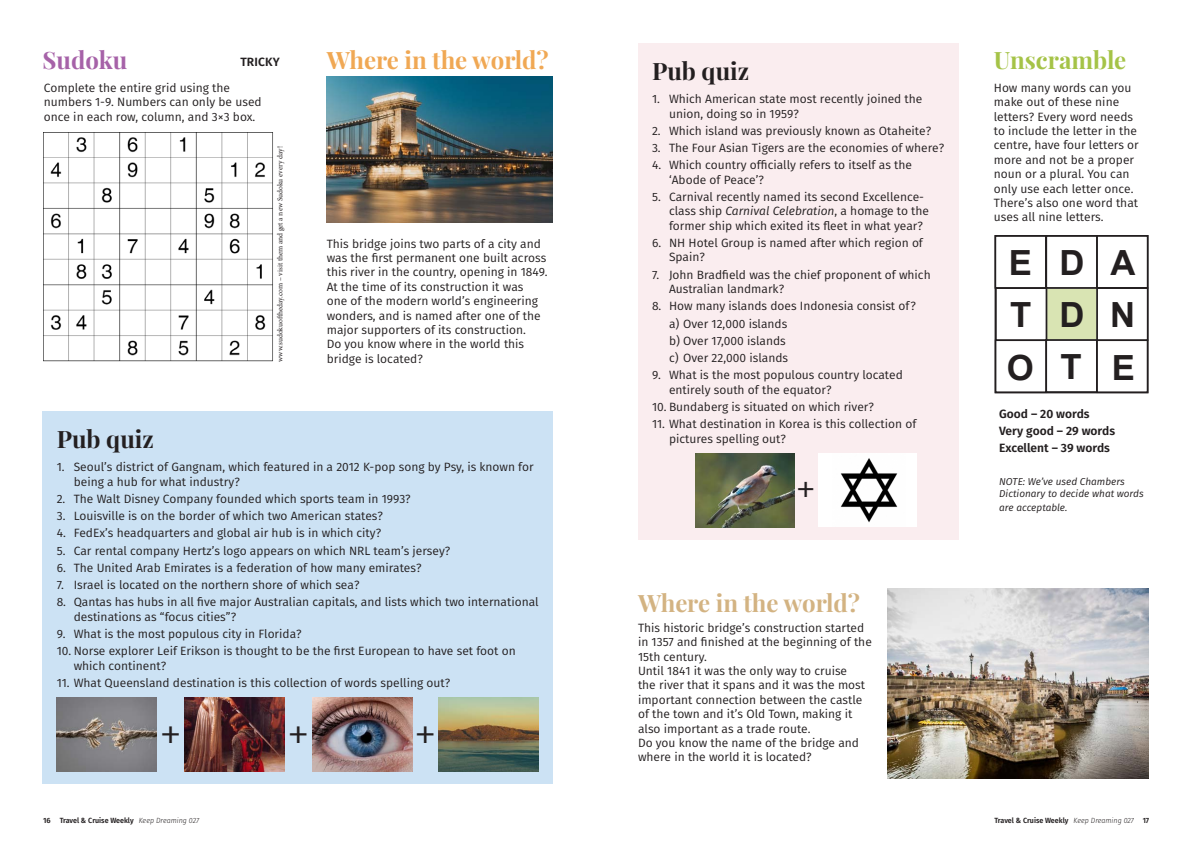
<style>
.page{position:relative;width:1191px;height:842px;background:#fff}
.page>*{position:absolute;margin:0;border:0;box-sizing:border-box;transform-origin:0 0}
.breakout{font:700 34.7px "Arial";color:#231f20}
.t1{font:700 34.2px "Minion Pro";color:#231f20}
.t2{font:700 31.1px "Minion Pro";color:#231f20}
.TD_lead_story_headli{font:700 24px "Playfair Display";letter-spacing:-.005em;color:#d3b382}
.TD_lead_story_headli-2{font:700 24px "Playfair Display";letter-spacing:-.005em;color:#f0a854}
.TCW_mini_head{font:700 24px "Playfair Display";color:#231f20}
.TCW_mini_head-2{font:700 24px "Playfair Display";color:#a5c347}
.TCW_mini_head-3{font:700 24px "Playfair Display";color:#a662a8}
.TCW_body{font:12px/14.4px "Fira Sans";color:#231f20}
.TCW_body-2{font:600 12px "Fira Sans";color:#231f20}
.TCW_body-3{font:italic 10px/12px "Fira Sans";color:#231f20}
.t3{font:7.5px "Minion Pro";color:#231f20}
.t4{font:600 7.5px "Fira Sans";color:#231f20}
.t5{font:600 7.5px "Fira Sans";color:#231f20;scale:.95 1}
.s1{font-style:italic}
.s2{font-weight:300;font-style:italic}
</style>
<div class="page">
<div style="left:43px;top:411px;width:510px;height:372px;background:#cce2f4"></div>
<div style="left:638px;top:43px;width:320px;height:497px;background:#faedef"></div>
<img style="left:326px;top:77px;width:227px;height:146px">
<img style="left:44px;top:132px;width:229px;height:230px">
<img style="left:57px;top:698px;width:100px;height:74px">
<img style="left:184px;top:698px;width:100px;height:74px">
<img style="left:312px;top:698px;width:100px;height:74px">
<img style="left:439px;top:698px;width:100px;height:74px">
<div style="left:994px;top:235px;width:52px;height:54px;border:2px solid #231f20"></div>
<div style="left:1045px;top:235px;width:52px;height:54px;border:2px solid #231f20"></div>
<div style="left:995px;top:287px;width:52px;height:54px;border:2px solid #231f20"></div>
<div style="left:1046px;top:288px;width:51px;height:52px;background:#d9e4b3"></div>
<div style="left:1046px;top:287px;width:52px;height:54px;border:2px solid #231f20"></div>
<div style="left:1096px;top:287px;width:52px;height:54px;border:2px solid #231f20"></div>
<div style="left:994px;top:339px;width:52px;height:54px;border:2px solid #231f20"></div>
<div style="left:1045px;top:339px;width:52px;height:54px;border:2px solid #231f20"></div>
<div style="left:1096px;top:339px;width:52px;height:54px;border:2px solid #231f20"></div>
<div style="left:1096px;top:235px;width:52px;height:54px;border:2px solid #231f20"></div>
<img style="left:887px;top:588px;width:261px;height:190px">
<div style="left:818px;top:453px;width:98px;height:74px;background:#fff"></div>
<img style="left:840px;top:458px;width:58px;height:65px">
<img style="left:695px;top:454px;width:99px;height:73px">
<p class="TCW_mini_head-3" style="left:43px;top:41px;width:86px">Sudoku</p>
<p class="TCW_body-2" style="left:240px;top:52px;width:41px">TRICKY</p>
<p class="TCW_body" style="left:44px;top:80px;width:219px">Complete the entire grid using the numbers 1-9. Numbers can only be used once in each row, column, and 3×3 box.</p>
<p class="t3" style="left:275px;top:362px;width:217px;rotate:-90deg">www.sudokuoftheday.com – visit them and get a new Sudoku every day!</p>
<p class="TD_lead_story_headli-2" style="left:327px;top:41px;width:223px">Where in the world?</p>
<p class="TCW_body" style="left:327px;top:236px;width:222px">This bridge joins two parts of a city and was the first permanent one built across this river in the country, opening in 1849.</p>
<p class="TCW_body" style="left:327px;top:279px;width:215px">At the time of its construction it was one of the modern world’s engineering wonders, and is named after one of the major supporters of its construction.</p>
<p class="TCW_body" style="left:327px;top:337px;width:199px">Do you know where in the world this bridge is located?</p>
<p class="TCW_mini_head" style="left:57px;top:420px;width:99px">Pub quiz</p>
<p class="TCW_body" style="left:74px;top:460px;width:461px;text-indent:-17px">1. Seoul’s district of Gangnam, which featured in a 2012 K-pop song by Psy, is known for being a hub for what industry?</p>
<p class="TCW_body" style="left:57px;top:491px;width:355px">2. The Walt Disney Company founded which sports team in 1993?</p>
<p class="TCW_body" style="left:57px;top:508px;width:328px">3. Louisville is on the border of which two American states?</p>
<p class="TCW_body" style="left:57px;top:526px;width:326px">4. FedEx’s headquarters and global air hub is in which city?</p>
<p class="TCW_body" style="left:57px;top:543px;width:395px">5. Car rental company Hertz’s logo appears on which NRL team’s jersey?</p>
<p class="TCW_body" style="left:57px;top:560px;width:366px">6. The United Arab Emirates is a federation of how many emirates?</p>
<p class="TCW_body" style="left:57px;top:577px;width:304px">7. Israel is located on the northern shore of which sea?</p>
<p class="TCW_body" style="left:74px;top:595px;width:466px;text-indent:-17px">8. Qantas has hubs in all five major Australian capitals, and lists which two international destinations as “focus cities”?</p>
<p class="TCW_body" style="left:57px;top:626px;width:246px">9. What is the most populous city in Florida?</p>
<p class="TCW_body" style="left:74px;top:643px;width:443px;text-indent:-17px">10. Norse explorer Leif Erikson is thought to be the first European to have set foot on which continent?</p>
<p class="TCW_body" style="left:57px;top:675px;width:395px">11. What Queensland destination is this collection of words spelling out?</p>
<p class="t1" style="left:161px;top:708px;width:21px">+</p>
<p class="t1" style="left:288px;top:708px;width:21px">+</p>
<p class="t1" style="left:415px;top:708px;width:21px">+</p>
<p class="TCW_mini_head" style="left:652px;top:52px;width:99px">Pub quiz</p>
<p class="TCW_body" style="left:669px;top:92px;width:255px;text-indent:-17px">1. Which American state most recently joined the union, doing so in 1959?</p>
<p class="TCW_body" style="left:652px;top:123px;width:281px">2. Which island was previously known as Otaheite?</p>
<p class="TCW_body" style="left:652px;top:140px;width:294px">3. The Four Asian Tigers are the economies of where?</p>
<p class="TCW_body" style="left:669px;top:158px;width:244px;text-indent:-17px">4. Which country officially refers to itself as the ‘Abode of Peace’?</p>
<p class="TCW_body" style="left:669px;top:189px;width:262px;text-indent:-17px">5. Carnival recently named its second Excellence&shy;class ship <span class="s1">Carnival Celebration</span>, a homage to the former ship which exited its fleet in what year?</p>
<p class="TCW_body" style="left:669px;top:235px;width:255px;text-indent:-17px">6. NH Hotel Group is named after which region of<br>Spain?</p>
<p class="TCW_body" style="left:669px;top:267px;width:263px;text-indent:-17px">7. John Bradfield was the chief proponent of which<br>Australian landmark?</p>
<p class="TCW_body" style="left:652px;top:299px;width:265px">8. How many islands does Indonesia consist of?</p>
<p class="TCW_body" style="left:669px;top:316px;width:120px">a) Over 12,000 islands</p>
<p class="TCW_body" style="left:669px;top:333px;width:118px">b) Over 17,000 islands</p>
<p class="TCW_body" style="left:669px;top:350px;width:121px">c) Over 22,000 islands</p>
<p class="TCW_body" style="left:669px;top:368px;width:235px;text-indent:-17px">9. What is the most populous country located entirely south of the equator?</p>
<p class="TCW_body" style="left:652px;top:399px;width:223px">10. Bundaberg is situated on which river?</p>
<p class="TCW_body" style="left:669px;top:416px;width:249px;text-indent:-17px">11. What destination in Korea is this collection of pictures spelling out?</p>
<p class="t2" style="left:797px;top:465px;width:19px">+</p>
<p class="TD_lead_story_headli" style="left:638px;top:584px;width:223px">Where in the world?</p>
<p class="TCW_body" style="left:638px;top:620px;width:235px">This historic bridge’s construction started in 1357 and finished at the beginning of the<br>15th century.</p>
<p class="TCW_body" style="left:638px;top:663px;width:229px">Until 1841 it was the only way to cruise the river that it spans and it was the most important connection between the castle of the town and it’s Old Town, making it also important as a trade route.</p>
<p class="TCW_body" style="left:638px;top:735px;width:222px">Do you know the name of the bridge and where in the world it is located?</p>
<p class="TCW_mini_head-2" style="left:994px;top:41px;width:134px">Unscramble</p>
<p class="TCW_body" style="left:994px;top:80px;width:146px">How many words can you make out of these nine letters? Every word needs to include the letter in the centre, have four letters or more and not be a proper noun or a plural. You can only use each letter once.<br>There’s also one word that uses all nine letters.</p>
<p class="breakout" style="left:1008px;top:238px;width:25px">E</p>
<p class="breakout" style="left:1059px;top:238px;width:27px">D</p>
<p class="breakout" style="left:1110px;top:238px;width:27px">A</p>
<p class="breakout" style="left:1010px;top:290px;width:23px">T</p>
<p class="breakout" style="left:1006px;top:343px;width:28px">O</p>
<p class="breakout" style="left:1059px;top:290px;width:27px">D</p>
<p class="breakout" style="left:1110px;top:290px;width:27px">N</p>
<p class="breakout" style="left:1060px;top:342px;width:23px">T</p>
<p class="breakout" style="left:1112px;top:343px;width:25px">E</p>
<p class="TCW_body-2" style="left:999px;top:404px;width:92px">Good – 20 words</p>
<p class="TCW_body-2" style="left:999px;top:421px;width:117px">Very good – 29 words</p>
<p class="TCW_body-2" style="left:999px;top:438px;width:112px">Excellent – 39 words</p>
<p class="TCW_body-3" style="left:999px;top:475px;width:146px">NOTE: We’ve used Chambers<br>Dictionary to decide what words</p>
<p class="TCW_body-3" style="left:999px;top:501px;width:70px">are acceptable.</p>
<p class="t4" style="left:43px;top:814px;width:158px">16 Travel &amp; Cruise Weekly <span class="s2">Keep Dreaming 027</span></p>
<p class="t5" style="left:994px;top:814px;width:164px">Travel &amp; Cruise Weekly <span class="s2">Keep Dreaming 027</span> 17</p>
</div>
